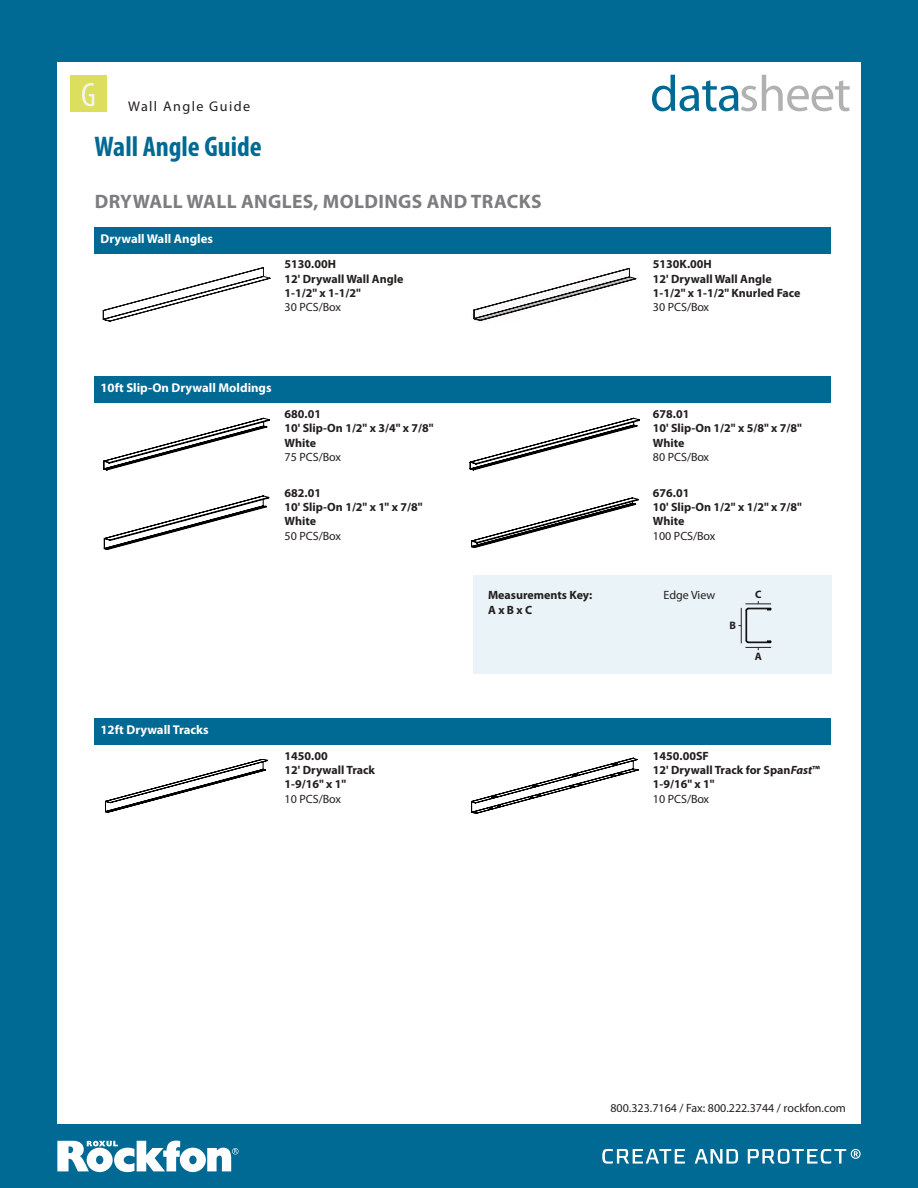
<style>
.page{position:relative;width:918px;height:1188px;background:#006994}
.page>*{position:absolute;margin:0;border:0;box-sizing:border-box;transform-origin:0 0}
.t1{font:50.85px "Myriad";letter-spacing:-.02em;color:#b1b1b2}
.t2{font:condensed 33.75px "Myriad Pro";color:#f6f5f5}
.t3{font:700 condensed 28.5px "Myriad Pro";color:#006994}
.t4{font:700 19.5px "Myriad Pro";letter-spacing:.02em;color:#7d7c7e}
.t5{font:14.1px "Myriad Pro";letter-spacing:.1em;color:#241f1f}
.t6{font:700 12.75px "Myriad Pro";color:#fff}
.t7{font:700 12px/14.4px "Myriad Pro";color:#241f1f}
.t8{font:12px "Myriad Pro";color:#241f1f}
.t9{font:700 10.8px "Myriad Pro";color:#241f1f}
.s1{color:#006994}
.s2{font-style:italic}
</style>
<div class="page">
<div style="left:57px;top:62px;width:804px;height:1061px;background:#fff"></div>
<svg style="left:695px;top:1149px;width:43px;height:15px"></svg>
<svg style="left:748px;top:1148px;width:113px;height:16px"></svg>
<svg style="left:602px;top:1148px;width:83px;height:16px"></svg>
<svg style="left:57px;top:1141px;width:182px;height:31px"></svg>
<div style="left:70px;top:75px;width:37px;height:37px;background:#dcde5e"></div>
<div style="left:95px;top:718px;width:736px;height:27px;background:#006994"></div>
<svg style="left:105px;top:759px;width:163px;height:53px"></svg>
<svg style="left:471px;top:758px;width:167px;height:55px"></svg>
<div style="left:95px;top:377px;width:736px;height:26px;background:#006994"></div>
<svg style="left:104px;top:418px;width:166px;height:52px"></svg>
<svg style="left:470px;top:418px;width:170px;height:52px"></svg>
<svg style="left:104px;top:496px;width:165px;height:54px"></svg>
<svg style="left:471px;top:498px;width:167px;height:50px"></svg>
<div style="left:95px;top:227px;width:736px;height:26px;background:#006994"></div>
<svg style="left:103px;top:267px;width:167px;height:54px"></svg>
<svg style="left:474px;top:268px;width:162px;height:53px"></svg>
<div style="left:473px;top:575px;width:358px;height:98px;background:#eaf3f7"></div>
<svg style="left:738px;top:601px;width:33px;height:49px"></svg>
<h2 class="t2" style="left:81px;top:77px;width:16px">G</h2>
<p class="t5" style="left:128px;top:99px;width:123px">Wall Angle Guide</p>
<h3 class="t3" style="left:95px;top:131px;width:169px">Wall Angle Guide</h3>
<h3 class="t4" style="left:95px;top:191px;width:448px">DRYWALL WALL ANGLES, MOLDINGS AND TRACKS</h3>
<p class="t6" style="left:101px;top:231px;width:114px">Drywall Wall Angles</p>
<p class="t7" style="left:285px;top:257px;width:120px">5130.00H<br>12' Drywall Wall Angle<br>1-1/2" x 1-1/2"</p>
<p class="t8" style="left:285px;top:301px;width:58px">30 PCS/Box</p>
<p class="t6" style="left:101px;top:381px;width:173px">10ft Slip-On Drywall Moldings</p>
<p class="t7" style="left:285px;top:407px;width:151px">680.01<br>10' Slip-On 1/2" x 3/4" x 7/8"<br>White</p>
<p class="t8" style="left:285px;top:451px;width:58px">75 PCS/Box</p>
<p class="t7" style="left:285px;top:485px;width:139px">682.01<br>10' Slip-On 1/2" x 1" x 7/8"<br>White</p>
<p class="t8" style="left:285px;top:529px;width:58px">50 PCS/Box</p>
<h1 class="t1" style="left:650px;top:69px;width:202px"><span class="s1">data</span>sheet</h1>
<p class="t7" style="left:653px;top:257px;width:149px">5130K.00H<br>12' Drywall Wall Angle<br>1-1/2" x 1-1/2" Knurled Face</p>
<p class="t8" style="left:653px;top:301px;width:58px">30 PCS/Box</p>
<p class="t7" style="left:653px;top:407px;width:151px">678.01<br>10' Slip-On 1/2" x 5/8" x 7/8"<br>White</p>
<p class="t8" style="left:653px;top:451px;width:58px">80 PCS/Box</p>
<p class="t7" style="left:653px;top:485px;width:151px">676.01<br>10' Slip-On 1/2" x 1/2" x 7/8"<br>White</p>
<p class="t8" style="left:653px;top:529px;width:64px">100 PCS/Box</p>
<p class="t6" style="left:101px;top:723px;width:110px">12ft Drywall Tracks</p>
<p class="t7" style="left:285px;top:748px;width:92px">1450.00<br>12' Drywall Track<br>1-9/16" x 1"</p>
<p class="t8" style="left:285px;top:792px;width:58px">10 PCS/Box</p>
<p class="t7" style="left:488px;top:588px;width:106px">Measurements Key:</p>
<p class="t8" style="left:664px;top:589px;width:53px">Edge View</p>
<p class="t7" style="left:488px;top:602px;width:46px">A x B x C</p>
<p class="t9" style="left:729px;top:619px;width:8px">B</p>
<p class="t9" style="left:755px;top:588px;width:8px">C</p>
<p class="t9" style="left:755px;top:650px;width:9px">A</p>
<p class="t7" style="left:653px;top:748px;width:169px">1450.00SF<br>12' Drywall Track for Span<span class="s2">Fast</span>™<br>1-9/16" x 1"</p>
<p class="t8" style="left:653px;top:792px;width:58px">10 PCS/Box</p>
<p class="t8" style="left:610px;top:1102px;width:237px">800.323.7164 / Fax: 800.222.3744 / rockfon.com</p>
</div>
